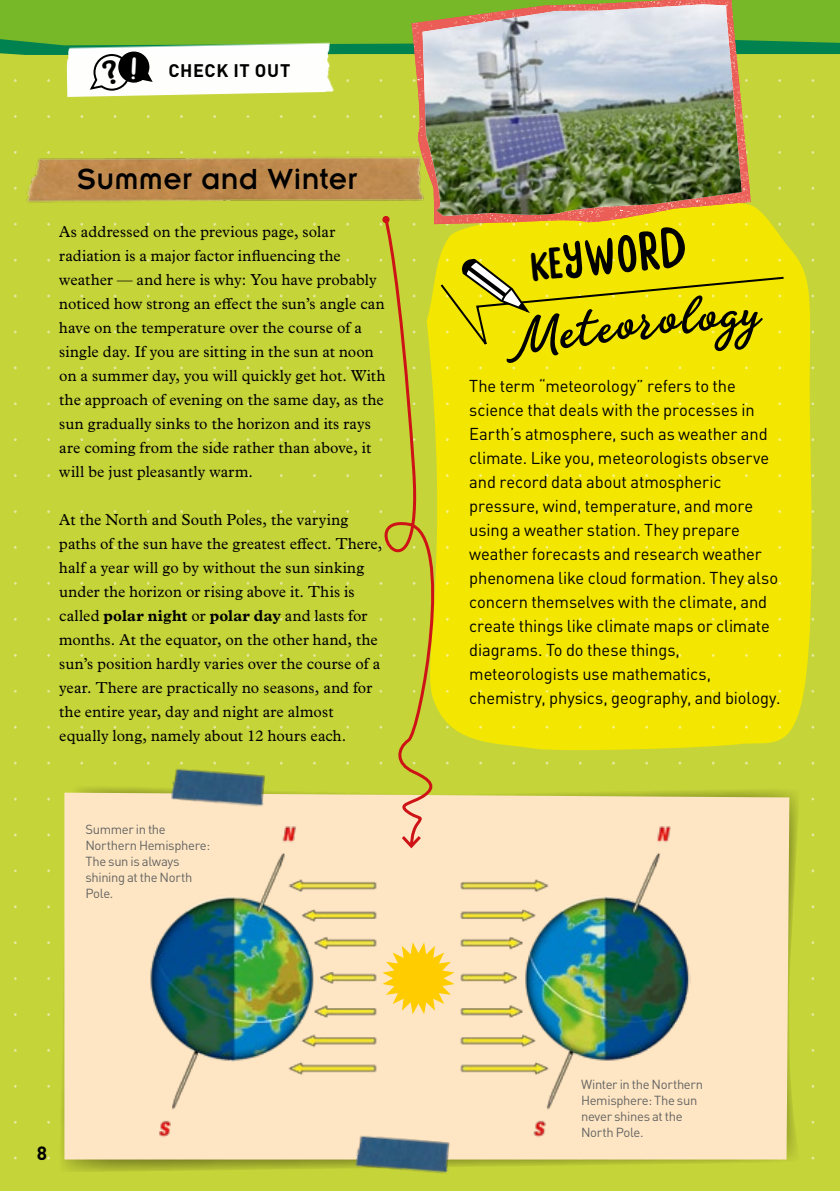
<style>
.page{position:relative;width:840px;height:1191px;background:#fff}
.page>*{position:absolute;margin:0;border:0;box-sizing:border-box;transform-origin:0 0}
.t1{font:700 55px "Amberly";color:#000}
.t2{font:32px "Insignia LT Pro";letter-spacing:.01em;color:#000}
.t3{font:700 19px "DINOT";color:#000}
.t4{font:700 18px "DINOT";letter-spacing:.04em;color:#000}
.t5{font:17px/24px "DINOT";letter-spacing:-.005em;color:#000}
.t6{font:16px/24px "Plantin MT Pro";letter-spacing:.01em;color:#000}
.t7{font:13px/16px "DINOT";letter-spacing:-.025em;color:#636362}
.s1{font-weight:700}
</style>
<div class="page">
<img style="left:0;top:55px;width:839px;height:1136px">
<svg style="left:57px;top:783px;width:743px;height:389px;background:#bbc838"></svg>
<div style="left:64px;top:792px;width:724px;height:367px;background:#fee6c4"></div>
<svg style="left:350px;top:216px;width:110px;height:633px;background:#d0d138"></svg>
<div style="left:382px;top:216px;width:7px;height:7px;background:#cd1316;border-radius:50%"></div>
<svg style="left:398px;top:833px;width:26px;height:17px"></svg>
<img style="left:171px;top:764px;width:95px;height:46px">
<img style="left:355px;top:1131px;width:96px;height:45px">
<img style="left:142px;top:822px;width:241px;height:327px">
<svg style="left:382px;top:942px;width:69px;height:72px;background:#fed652"></svg>
<img style="left:451px;top:822px;width:239px;height:327px">
<img style="left:24px;top:151px;width:387px;height:53px">
<svg style="left:0;top:45px;width:839px;height:10px;background:#0f874e"></svg>
<div style="left:0;top:0;width:839px;height:45px;background:#76b828"></div>
<img style="left:66px;top:42px;width:270px;height:57px">
<img style="left:411px;top:0;width:339px;height:225px">
<img style="left:422px;top:4px;width:319px;height:214px">
<svg style="left:439px;top:226px;width:345px;height:127px;background:#eade04"></svg>
<svg style="left:88px;top:51px;width:66px;height:41px"></svg>
<p class="t4" style="left:168px;top:58px;width:123px">CHECK IT OUT</p>
<h2 class="t2" style="left:77px;top:162px;width:281px">Summer and Winter</h2>
<p class="t6" style="left:59px;top:219px;width:327px">As addressed on the previous page, solar radiation is a major factor influencing the weather — and here is why: You have probably noticed how strong an effect the sun’s angle can have on the temperature over the course of a single day. If you are sitting in the sun at noon on a summer day, you will quickly get hot. With the approach of evening on the same day, as the sun gradually sinks to the horizon and its rays are coming from the side rather than above, it will be just pleasantly warm.</p>
<p class="t6" style="left:59px;top:507px;width:324px">At the North and South Poles, the varying paths of the sun have the greatest effect. There, half a year will go by without the sun sinking under the horizon or rising above it. This is called <span class="s1">polar night</span> or <span class="s1">polar day</span> and lasts for months. At the equator, on the other hand, the sun’s position hardly varies over the course of a year. There are practically no seasons, and for the entire year, day and night are almost equally long, namely about 12 hours each.</p>
<p class="t7" style="left:85px;top:821px;width:126px">Summer in the<br>Northern Hemisphere:<br>The sun is always shining at the North<br>Pole.</p>
<p class="t3" style="left:37px;top:1140px;width:12px">8</p>
<h1 class="t1" style="left:504px;top:305px;width:152px;rotate:-8deg">Meteor</h1>
<p class="t5" style="left:469px;top:374px;width:312px">The term “meteorology” refers to the science that deals with the processes in Earth’s atmosphere, such as weather and climate. Like you, meteorologists observe and record data about atmospheric pressure, wind, temperature, and more using a weather station. They prepare weather forecasts and research weather phenomena like cloud formation. They also concern themselves with the climate, and create things like climate maps or climate diagrams. To do these things, meteorologists use mathematics, chemistry, physics, geography, and biology.</p>
<p class="t7" style="left:580px;top:1075px;width:124px">Winter in the Northern<br>Hemisphere: The sun never shines at the<br>North Pole.</p>
</div>
